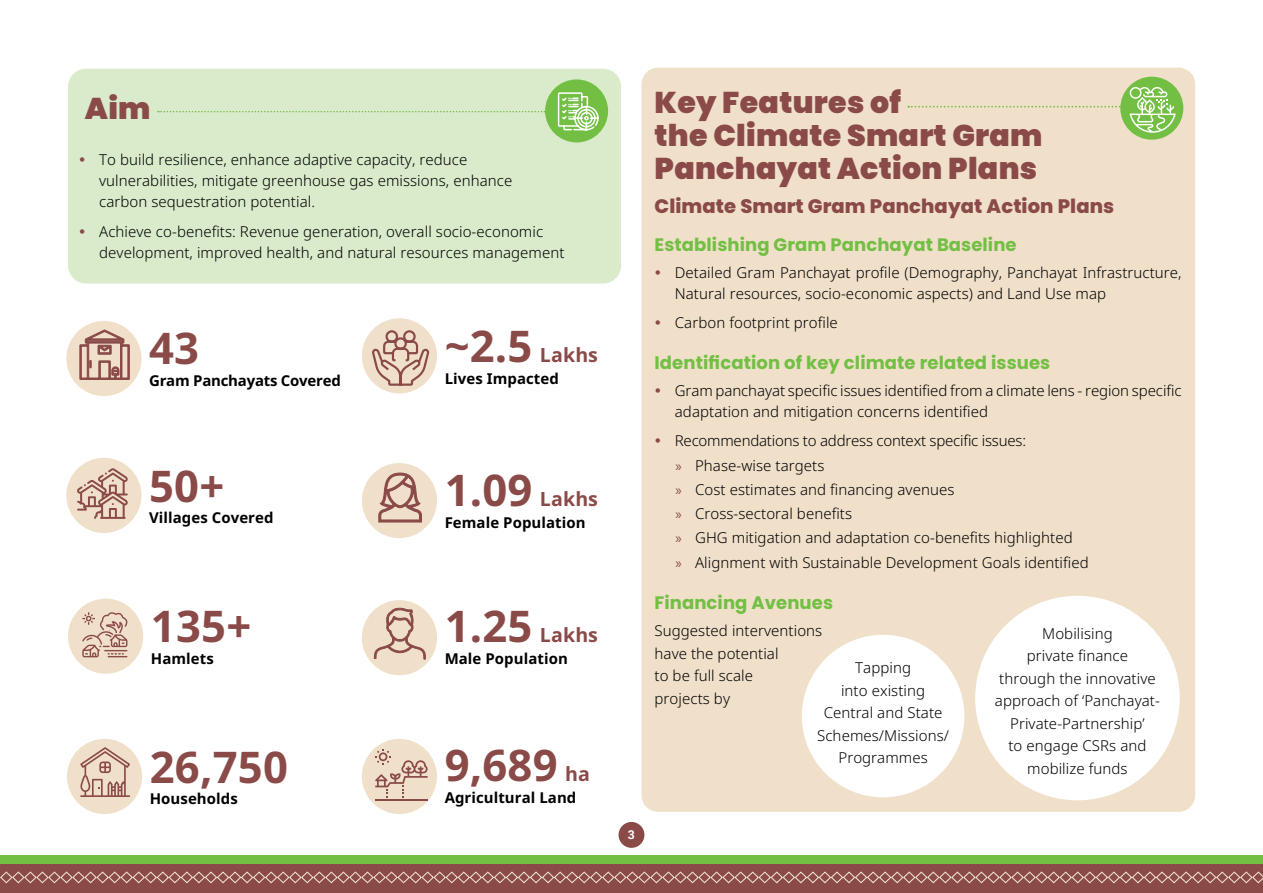
<style>
.page{position:relative;width:1263px;height:893px;background:#fff}
.page>*{position:absolute;margin:0;border:0;box-sizing:border-box;transform-origin:0 0}
.t1{font:700 43.65px "Noto Sans";letter-spacing:.005em;color:#8a4a48}
.t2{font:900 30px/33px "Poppins";letter-spacing:.01em;color:#8a4a48}
.t3{font:700 19.65px "Noto Sans";letter-spacing:.005em;color:#8a4a48}
.t4{font:800 19.5px "Poppins";letter-spacing:.005em;color:#8a4a48}
.t5{font:700 18px "Poppins";letter-spacing:.005em;color:#72bf44}
.t6{font:300 15px/22.5px "Noto Sans";letter-spacing:.005em;color:#000}
.t7{font:700 15px "Noto Sans";letter-spacing:.005em;color:#000}
.t8{font:700 15px "Noto Sans";letter-spacing:-.015em;color:#000}
.t9{font:700 12.15px "Roboto";color:#fff}
.s1{font-family:"Myriad Pro";font-weight:400;color:#8a4a48}
</style>
<div class="page">
<div style="left:618px;top:822px;width:26px;height:26px;background:#8a4a48;border-radius:50%"></div>
<div style="left:0;top:855px;width:1263px;height:38px;background:#72bf44"></div>
<div style="left:0;top:864px;width:1263px;height:29px;background:#8a4a48"></div>
<svg style="left:0;top:871px;width:1263px;height:13px"></svg>
<div style="left:68px;top:69px;width:553px;height:215px;background:#d9ebcb;border-radius:18px"></div>
<div style="left:545px;top:79px;width:63px;height:63px;background:#72bf44;border-radius:50%"></div>
<svg style="left:557px;top:92px;width:42px;height:39px"></svg>
<svg style="left:158px;top:111px;width:387px;height:1px"></svg>
<div style="left:642px;top:68px;width:553px;height:744px;background:#f0e0ca;border-radius:16px"></div>
<div style="left:1120px;top:77px;width:63px;height:63px;background:#72bf44;border-radius:50%"></div>
<svg style="left:1129px;top:87px;width:47px;height:46px"></svg>
<svg style="left:908px;top:106px;width:213px;height:2px"></svg>
<div style="left:802px;top:635px;width:162px;height:162px;background:#fff;border-radius:50%"></div>
<div style="left:975px;top:596px;width:205px;height:204px;background:#fff;border-radius:50%"></div>
<div style="left:66px;top:321px;width:75px;height:75px;background:#f0e0ca;border-radius:50%"></div>
<svg style="left:79px;top:329px;width:51px;height:51px"></svg>
<div style="left:68px;top:599px;width:75px;height:75px;background:#f0e0ca;border-radius:50%"></div>
<svg style="left:82px;top:612px;width:46px;height:45px"></svg>
<div style="left:362px;top:739px;width:75px;height:75px;background:#f0e0ca;border-radius:50%"></div>
<svg style="left:375px;top:749px;width:53px;height:49px"></svg>
<hr style="left:375px;top:800px;width:53px;height:1px;background:#8a4a48">
<div style="left:66px;top:458px;width:75px;height:75px;background:#f0e0ca;border-radius:50%"></div>
<svg style="left:77px;top:468px;width:51px;height:51px"></svg>
<div style="left:67px;top:739px;width:75px;height:75px;background:#f0e0ca;border-radius:50%"></div>
<svg style="left:80px;top:747px;width:50px;height:50px"></svg>
<div style="left:362px;top:600px;width:75px;height:75px;background:#f0e0ca;border-radius:50%"></div>
<svg style="left:374px;top:607px;width:52px;height:53px"></svg>
<div style="left:362px;top:463px;width:75px;height:75px;background:#f0e0ca;border-radius:50%"></div>
<svg style="left:378px;top:473px;width:44px;height:49px"></svg>
<div style="left:362px;top:318px;width:75px;height:75px;background:#f0e0ca;border-radius:50%"></div>
<svg style="left:370px;top:329px;width:60px;height:58px"></svg>
<h2 class="t2" style="left:85px;top:92px;width:67px">Aim</h2>
<p class="t6" style="left:99px;top:150px;width:415px;line-height:21px">To build resilience, enhance adaptive capacity, reduce vulnerabilities, mitigate greenhouse gas emissions, enhance carbon sequestration potential.</p>
<p class="t6" style="left:99px;top:221px;width:467px;line-height:21px">Achieve co-benefits: Revenue generation, overall socio-economic development, improved health, and natural resources management</p>
<h1 class="t1" style="left:149px;top:323px;width:52px">43</h1>
<p class="t8" style="left:149px;top:372px;width:193px">Gram Panchayats Covered</p>
<h1 class="t1" style="left:149px;top:461px;width:77px">50+</h1>
<p class="t7" style="left:149px;top:509px;width:126px">Villages Covered</p>
<h1 class="t1" style="left:151px;top:602px;width:102px">135+</h1>
<p class="t7" style="left:151px;top:650px;width:64px">Hamlets</p>
<h1 class="t1" style="left:150px;top:742px;width:140px">26,750</h1>
<p class="t7" style="left:150px;top:790px;width:90px">Households</p>
<h1 class="t1" style="left:445px;top:322px;width:89px">~2.5</h1>
<h3 class="t3" style="left:540px;top:344px;width:60px">Lakhs</h3>
<p class="t7" style="left:445px;top:370px;width:116px">Lives Impacted</p>
<h1 class="t1" style="left:445px;top:465px;width:89px">1.09</h1>
<h3 class="t3" style="left:540px;top:488px;width:60px">Lakhs</h3>
<p class="t7" style="left:445px;top:514px;width:142px">Female Population</p>
<h1 class="t1" style="left:445px;top:602px;width:89px">1.25</h1>
<h3 class="t3" style="left:540px;top:624px;width:60px">Lakhs</h3>
<p class="t7" style="left:445px;top:650px;width:125px">Male Population</p>
<h1 class="t1" style="left:445px;top:741px;width:115px">9,689</h1>
<h3 class="t3" style="left:565px;top:763px;width:26px">ha</h3>
<p class="t7" style="left:445px;top:789px;width:133px">Agricultural Land</p>
<h2 class="t2" style="left:654px;top:86px;width:389px">Key Features of<br>the Climate Smart Gram<br>Panchayat Action Plans</h2>
<h3 class="t4" style="left:654px;top:195px;width:461px">Climate Smart Gram Panchayat Action Plans</h3>
<p class="t5" style="left:654px;top:234px;width:364px">Establishing Gram Panchayat Baseline</p>
<p class="t6" style="left:675px;top:262px;width:508px;line-height:21px">Detailed Gram Panchayat profile (Demography, Panchayat Infrastructure,<br>Natural resources, socio-economic aspects) and Land Use map</p>
<p class="t6" style="left:675px;top:312px;width:165px">Carbon footprint profile</p>
<p class="t5" style="left:654px;top:353px;width:397px">Identification of key climate related issues</p>
<p class="t6" style="left:675px;top:380px;width:508px;line-height:21px">Gram panchayat specific issues identified from a climate lens - region specific adaptation and mitigation concerns identified</p>
<p class="t6" style="left:675px;top:429px;width:415px;line-height:24.3px">Recommendations to address context specific issues:<br><span class="s1">»</span> Phase-wise targets<br><span class="s1">»</span> Cost estimates and financing avenues<br><span class="s1">»</span> Cross-sectoral benefits<br><span class="s1">»</span> GHG mitigation and adaptation co-benefits highlighted<br><span class="s1">»</span> Alignment with Sustainable Development Goals identified</p>
<p class="t5" style="left:654px;top:592px;width:180px">Financing Avenues</p>
<p class="t6" style="left:654px;top:620px;width:169px">Suggested interventions have the potential<br>to be full scale<br>projects by</p>
<p class="t6" style="left:995px;top:622px;width:167px;text-align:center">Mobilising<br>private finance<br>through the innovative approach of ‘Panchayat-<br>Private-Partnership’<br>to engage CSRs and mobilize funds</p>
<p class="t6" style="left:817px;top:657px;width:133px;text-align:center">Tapping<br>into existing<br>Central and State<br>Schemes/Missions/<br>Programmes</p>
<p class="t9" style="left:628px;top:826px;width:9px">3</p>
</div>
